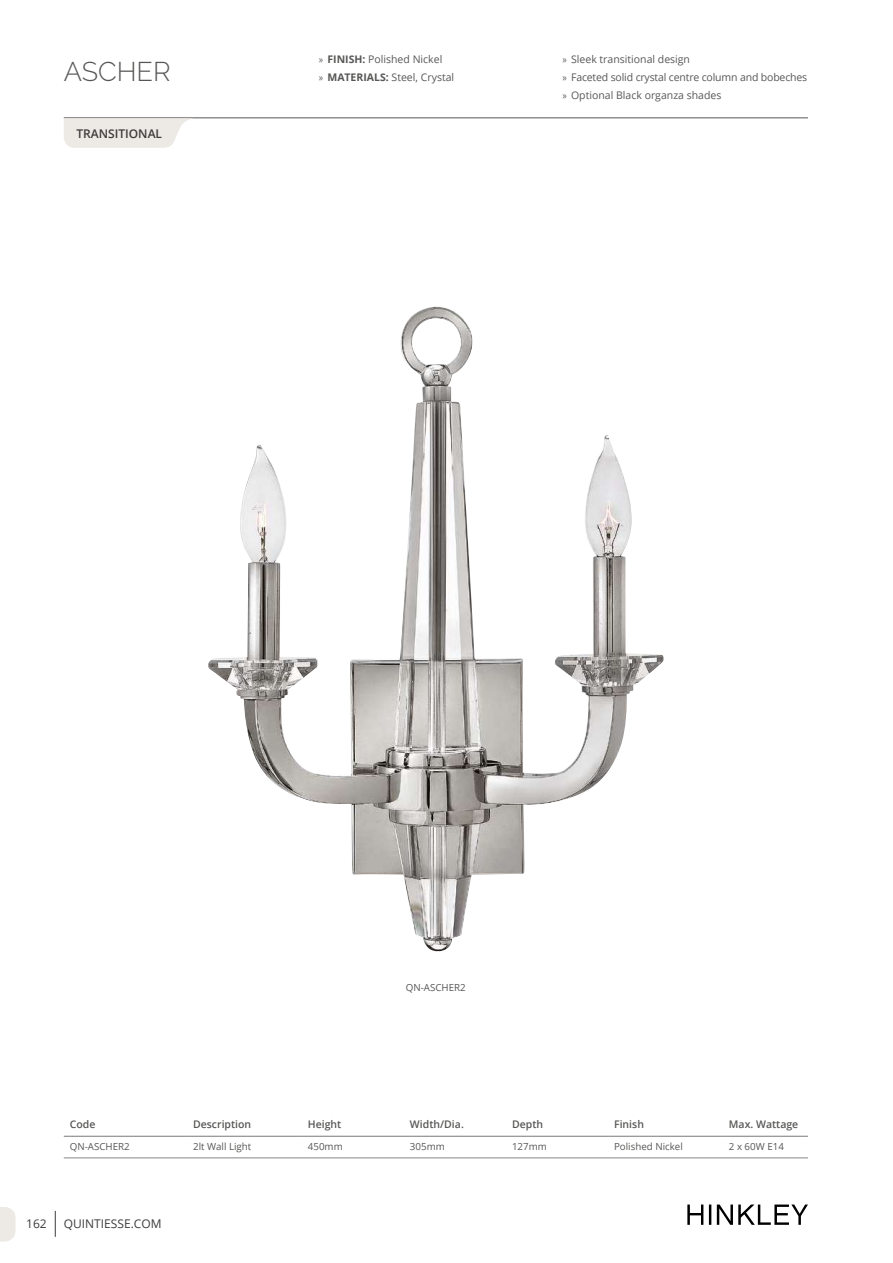
<style>
.page{position:relative;width:893px;height:1263px;background:#fff}
.page>*{position:absolute;margin:0;border:0;box-sizing:border-box;transform-origin:0 0}
.t1{font:300 27px "Raleway";color:#575756}
.t2{font:12px "Open Sans";color:#3c3c3b}
.t3{font:600 12px "Open Sans";color:#3c3c3b}
.t4{font:10.5px/18px "Open Sans";color:#575756}
.t5{font:600 10.5px "Open Sans";color:#575756}
.t6{font:9.75px "Open Sans";color:#575756}
.s1{font-family:"Myriad Pro"}
.s2{font-weight:700}
</style>
<div class="page">
<svg style="left:55px;top:1211px;width:1px;height:26px"></svg>
<svg style="left:687px;top:1204px;width:121px;height:21px"></svg>
<hr style="left:64px;top:117px;width:744px;height:1px;background:#575756">
<svg style="left:0;top:1207px;width:16px;height:34px"></svg>
<svg style="left:64px;top:118px;width:132px;height:30px"></svg>
<img style="left:208px;top:307px;width:455px;height:644px">
<hr style="left:64px;top:1136px;width:123px;height:1px;background:#878787">
<hr style="left:187px;top:1136px;width:115px;height:1px;background:#878787">
<hr style="left:302px;top:1136px;width:102px;height:1px;background:#878787">
<hr style="left:404px;top:1136px;width:102px;height:1px;background:#878787">
<hr style="left:506px;top:1136px;width:102px;height:1px;background:#878787">
<hr style="left:608px;top:1136px;width:115px;height:1px;background:#878787">
<hr style="left:723px;top:1136px;width:85px;height:1px;background:#878787">
<hr style="left:64px;top:1157px;width:123px;height:1px;background:#878787">
<hr style="left:187px;top:1157px;width:115px;height:1px;background:#878787">
<hr style="left:302px;top:1157px;width:102px;height:1px;background:#878787">
<hr style="left:404px;top:1157px;width:102px;height:1px;background:#878787">
<hr style="left:506px;top:1157px;width:102px;height:1px;background:#878787">
<hr style="left:608px;top:1157px;width:115px;height:1px;background:#878787">
<hr style="left:723px;top:1157px;width:85px;height:1px;background:#878787">
<h1 class="t1" style="left:64px;top:55px;width:108px">ASCHER</h1>
<p class="t4" style="left:319px;top:50px;width:137px"><span class="s1">»</span> <span class="s2">FINISH:</span> Polished Nickel<br><span class="s1">»</span> <span class="s2">MATERIALS:</span> Steel, Crystal</p>
<p class="t4" style="left:563px;top:50px;width:246px"><span class="s1">»</span> Sleek transitional design<br><span class="s1">»</span> Faceted solid crystal centre column and bobeches <span class="s1">»</span> Optional Black organza shades</p>
<p class="t3" style="left:76px;top:125px;width:87px">TRANSITIONAL</p>
<p class="t6" style="left:406px;top:981px;width:61px">QN-ASCHER2</p>
<p class="t5" style="left:70px;top:1117px;width:27px">Code</p>
<p class="t5" style="left:193px;top:1117px;width:60px">Description</p>
<p class="t5" style="left:308px;top:1117px;width:35px">Height</p>
<p class="t5" style="left:410px;top:1117px;width:55px">Width/Dia.</p>
<p class="t5" style="left:512px;top:1117px;width:33px">Depth</p>
<p class="t5" style="left:614px;top:1117px;width:31px">Finish</p>
<p class="t5" style="left:729px;top:1117px;width:71px">Max. Wattage</p>
<p class="t6" style="left:70px;top:1140px;width:61px">QN-ASCHER2</p>
<p class="t6" style="left:193px;top:1140px;width:60px">2lt Wall Light</p>
<p class="t6" style="left:308px;top:1140px;width:36px">450mm</p>
<p class="t6" style="left:410px;top:1140px;width:36px">305mm</p>
<p class="t6" style="left:512px;top:1140px;width:36px">127mm</p>
<p class="t6" style="left:614px;top:1140px;width:70px">Polished Nickel</p>
<p class="t6" style="left:729px;top:1140px;width:57px">2 x 60W E14</p>
<p class="t2" style="left:26px;top:1215px;width:22px">162</p>
<p class="t2" style="left:64px;top:1215px;width:99px">QUINTIESSE.COM</p>
</div>
